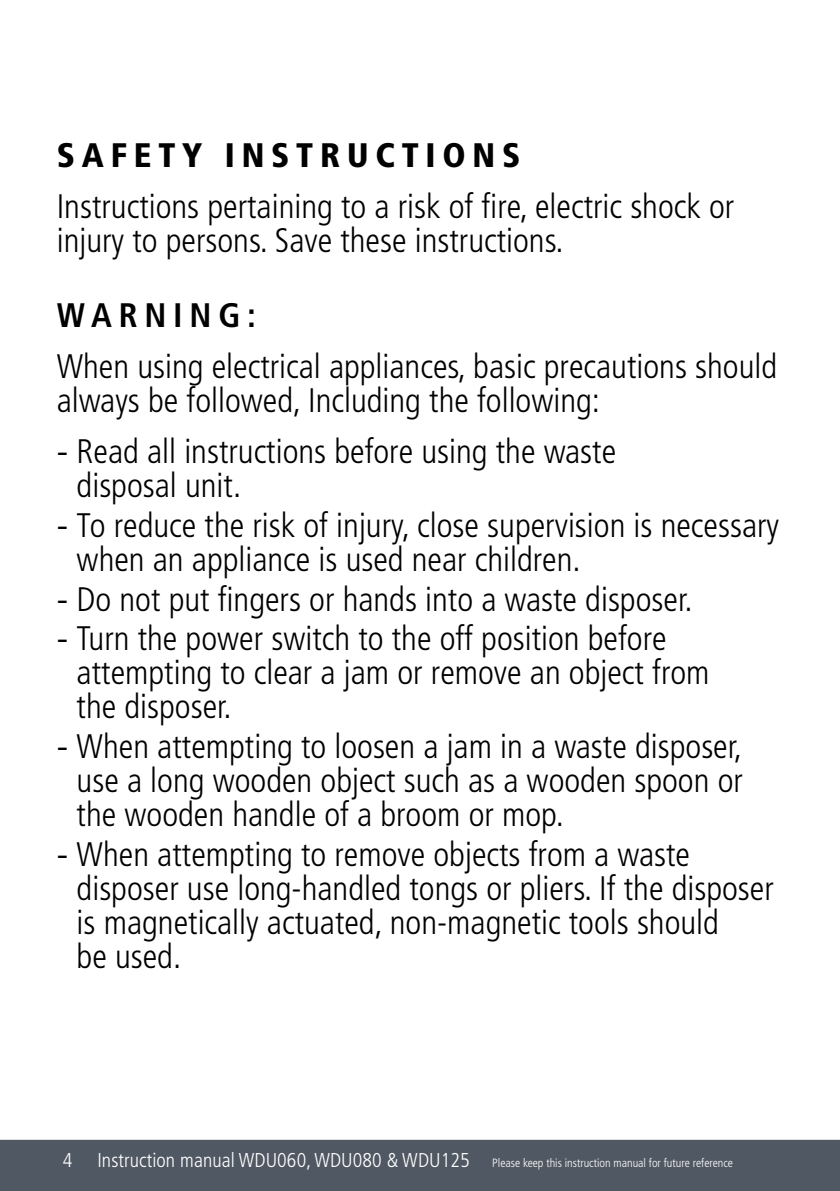
<style>
.page{position:relative;width:840px;height:1191px;background:#fff}
.page>*{position:absolute;margin:0;border:0;box-sizing:border-box;transform-origin:0 0}
.t1{font:300 condensed 34px/34px "Frutiger";color:#000}
.t2{font:900 condensed 34px "Frutiger";letter-spacing:.2em;color:#000}
.t3{font:700 condensed 34px "Frutiger";letter-spacing:.2em;color:#000}
.t4{font:300 condensed 12px "Frutiger";color:#fff}
.s1{font-stretch:normal}
.s2{font-size:20px}
</style>
<div class="page">
<div style="left:0;top:1139px;width:839px;height:52px;background:#505963"></div>
<p class="t2" style="left:57px;top:142px;width:465px">SAFETY INSTRUCTIONS</p>
<p class="t1" style="left:57px;top:192px;width:678px">Instructions pertaining to a risk of fire, electric shock or injury to persons. Save these instructions.</p>
<p class="t3" style="left:57px;top:302px;width:201px">WARNING:</p>
<p class="t1" style="left:57px;top:352px;width:721px">When using electrical appliances, basic precautions should always be followed, Including the following:</p>
<p class="t1" style="left:77px;top:437px;width:540px;text-indent:-20px"><span class="s1">-</span> Read all instructions before using the waste disposal unit.</p>
<p class="t1" style="left:77px;top:511px;width:703px;text-indent:-20px"><span class="s1">-</span> To reduce the risk of injury, close supervision is necessary when an appliance is used near children.</p>
<p class="t1" style="left:57px;top:584px;width:637px"><span class="s1">-</span> Do not put fingers or hands into a waste disposer.</p>
<p class="t1" style="left:77px;top:624px;width:634px;text-indent:-20px"><span class="s1">-</span> Turn the power switch to the off position before attempting to clear a jam or remove an object from the disposer.</p>
<p class="t1" style="left:77px;top:732px;width:667px;text-align:justify;text-indent:-20px"><span class="s1">-</span> When attempting to loosen a jam in a waste disposer, use a long wooden object such as a wooden spoon or the wooden handle of a broom or mop.</p>
<p class="t1" style="left:77px;top:839px;width:698px;text-indent:-20px"><span class="s1">-</span> When attempting to remove objects from a waste disposer use long-handled tongs or pliers. If the disposer is magnetically actuated, non-magnetic tools should<br>be used.</p>
<p class="t4" style="left:63px;top:1157px;width:671px"><span class="s2">4 Instruction manual WDU060, WDU080 &amp; WDU125</span> Please keep this instruction manual for future reference</p>
</div>
